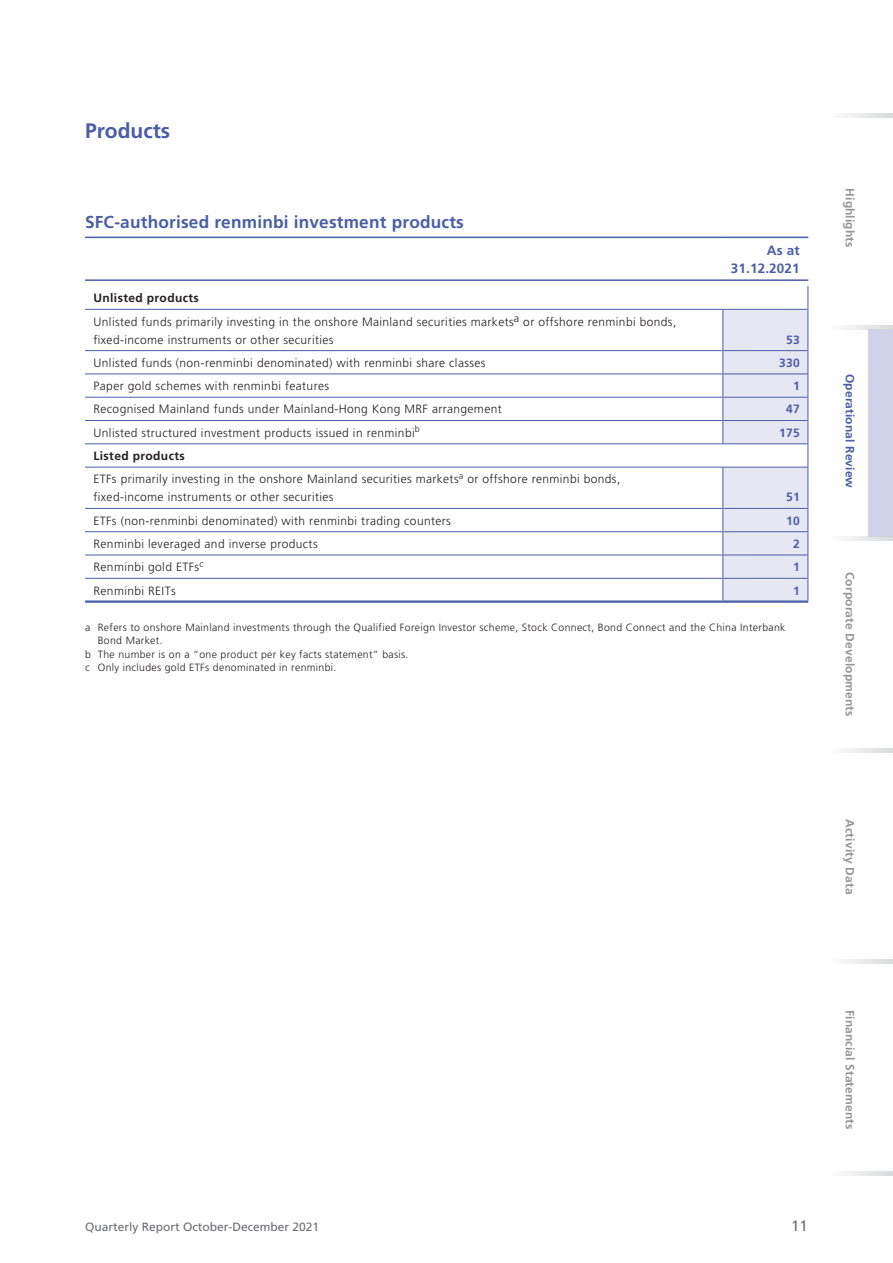
<style>
.page{position:relative;width:893px;height:1263px;background:#fff}
.page>*{position:absolute;margin:0;border:0;box-sizing:border-box;transform-origin:0 0}
.t1{font:700 21px "Frutiger LT Std";color:#4a5da9}
.t2{font:700 17.25px "Frutiger LT Std";letter-spacing:.01em;color:#4a5da9}
.t3{font:15px "Frutiger LT Std";color:#6c6d70}
.t4{font:700 13.5px/18px "Frutiger LT Std";letter-spacing:.01em;color:#4a5da9;text-align:right}
.t5{font:300 12px/23.2px "Frutiger LT Std";letter-spacing:.03em;color:#231f20}
.t6{font:700 12px "Frutiger LT Std";letter-spacing:.01em;color:#939598}
.t7{font:12px "Frutiger LT Std";color:#6c6d70}
.t8{font:700 12px "Frutiger LT Std";letter-spacing:.01em;color:#4a5da9}
.t9{font:300 10.5px "Frutiger LT Std";letter-spacing:.03em;color:#231f20}
.s1{font-weight:700}
</style>
<div class="page">
<div style="left:868px;top:329px;width:25px;height:208px;background:#d0d2e9"></div>
<svg style="left:845px;top:114px;width:48px;height:4px"></svg>
<svg style="left:845px;top:325px;width:48px;height:4px"></svg>
<svg style="left:845px;top:537px;width:48px;height:4px"></svg>
<svg style="left:845px;top:748px;width:48px;height:4px"></svg>
<svg style="left:845px;top:959px;width:48px;height:5px"></svg>
<svg style="left:845px;top:1171px;width:48px;height:4px"></svg>
<hr style="left:85px;top:350px;width:637px;height:1px;background:#4a5da9">
<hr style="left:85px;top:374px;width:637px;height:1px;background:#4a5da9">
<hr style="left:85px;top:397px;width:637px;height:1px;background:#4a5da9">
<hr style="left:85px;top:420px;width:637px;height:1px;background:#4a5da9">
<hr style="left:85px;top:508px;width:637px;height:1px;background:#4a5da9">
<hr style="left:85px;top:531px;width:637px;height:1px;background:#4a5da9">
<hr style="left:85px;top:555px;width:637px;height:1px;background:#4a5da9">
<hr style="left:85px;top:578px;width:637px;height:1px;background:#4a5da9">
<hr style="left:85px;top:309px;width:638px;height:1px;background:#4a5da9">
<hr style="left:85px;top:444px;width:638px;height:1px;background:#4a5da9">
<hr style="left:85px;top:467px;width:638px;height:1px;background:#4a5da9">
<hr style="left:85px;top:600px;width:638px;height:3px;background:#4a5da9">
<hr style="left:723px;top:600px;width:85px;height:3px;background:#4a5da9">
<svg style="left:722px;top:286px;width:86px;height:316px;background:#e2e3f0"></svg>
<hr style="left:85px;top:237px;width:638px;height:1px;background:#4a5da9">
<hr style="left:723px;top:237px;width:85px;height:1px;background:#4a5da9">
<hr style="left:85px;top:279px;width:638px;height:2px;background:#4a5da9">
<hr style="left:723px;top:279px;width:85px;height:2px;background:#4a5da9">
<h1 class="t1" style="left:85px;top:119px;width:87px">Products</h1>
<h2 class="t2" style="left:85px;top:212px;width:380px">SFC-authorised renminbi investment products</h2>
<p class="t4" style="left:731px;top:241px;width:70px">As at<br>31.12.2021</p>
<p class="t5" style="left:94px;top:287px;width:584px"><span class="s1">Unlisted products<br></span>Unlisted funds primarily investing in the onshore Mainland securities markets<sup>a</sup> or offshore renminbi bonds,</p>
<p class="t5" style="left:94px;top:328px;width:241px">fixed-income instruments or other securities</p>
<p class="t8" style="left:786px;top:332px;width:15px">53</p>
<p class="t5" style="left:94px;top:351px;width:393px">Unlisted funds (non-renminbi denominated) with renminbi share classes</p>
<p class="t8" style="left:779px;top:356px;width:22px">330</p>
<p class="t5" style="left:94px;top:375px;width:237px">Paper gold schemes with renminbi features</p>
<p class="t8" style="left:793px;top:379px;width:8px">1</p>
<p class="t5" style="left:94px;top:398px;width:410px">Recognised Mainland funds under Mainland-Hong Kong MRF arrangement</p>
<p class="t8" style="left:786px;top:402px;width:15px">47</p>
<p class="t5" style="left:94px;top:421px;width:328px">Unlisted structured investment products issued in renminbi<sup>b</sup></p>
<p class="t8" style="left:779px;top:425px;width:22px">175</p>
<p class="t5" style="left:94px;top:444px;width:528px"><span class="s1">Listed products<br></span>ETFs primarily investing in the onshore Mainland securities markets<sup>a</sup> or offshore renminbi bonds,</p>
<p class="t5" style="left:94px;top:486px;width:241px">fixed-income instruments or other securities</p>
<p class="t8" style="left:786px;top:490px;width:15px">51</p>
<p class="t5" style="left:94px;top:509px;width:359px">ETFs (non-renminbi denominated) with renminbi trading counters</p>
<p class="t8" style="left:786px;top:513px;width:15px">10</p>
<p class="t5" style="left:94px;top:532px;width:226px">Renminbi leveraged and inverse products</p>
<p class="t8" style="left:793px;top:537px;width:8px">2</p>
<p class="t5" style="left:94px;top:556px;width:111px">Renminbi gold ETFs<sup>c</sup></p>
<p class="t8" style="left:793px;top:560px;width:8px">1</p>
<p class="t5" style="left:94px;top:579px;width:84px">Renminbi REITs</p>
<p class="t8" style="left:793px;top:583px;width:8px">1</p>
<p class="t9" style="left:85px;top:621px;width:702px">a Refers to onshore Mainland investments through the Qualified Foreign Investor scheme, Stock Connect, Bond Connect and the China Interbank</p>
<p class="t9" style="left:98px;top:635px;width:66px">Bond Market.</p>
<p class="t9" style="left:85px;top:648px;width:325px">b The number is on a “one product per key facts statement” basis.</p>
<p class="t9" style="left:85px;top:662px;width:253px">c Only includes gold ETFs denominated in renminbi.</p>
<p class="t6" style="left:857px;top:188px;width:61px;rotate:90deg">Highlights</p>
<p class="t8" style="left:857px;top:374px;width:116px;rotate:90deg">Operational Review</p>
<p class="t6" style="left:857px;top:572px;width:146px;rotate:90deg">Corporate Developments</p>
<p class="t6" style="left:857px;top:819px;width:76px;rotate:90deg">Activity Data</p>
<p class="t7" style="left:85px;top:1219px;width:236px">Quarterly Report October-December 2021</p>
<p class="t3" style="left:791px;top:1217px;width:18px">11</p>
<p class="t6" style="left:857px;top:1010px;width:121px;rotate:90deg">Financial Statements</p>
</div>
